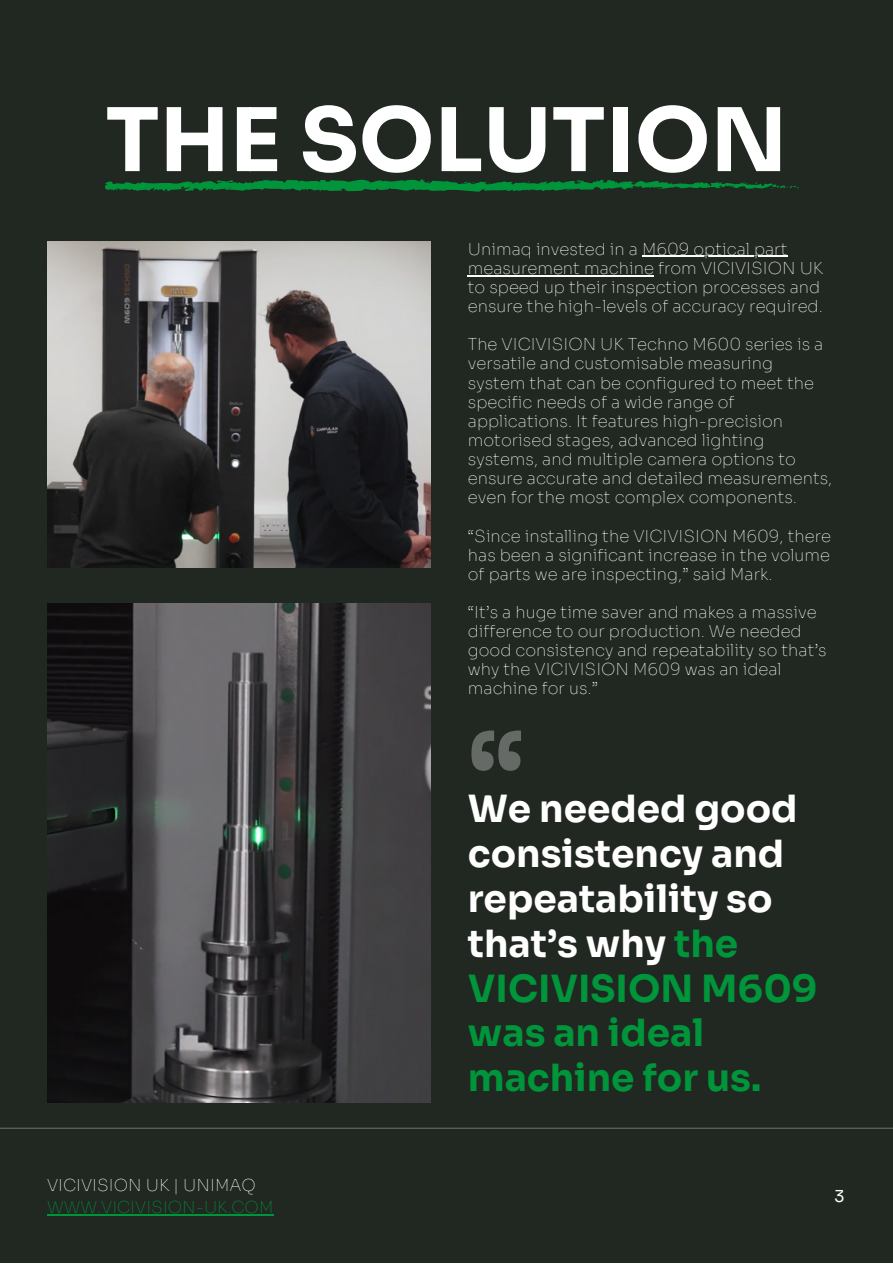
<style>
.page{position:relative;width:893px;height:1264px;background:#fff}
.page>*{position:absolute;margin:0;border:0;box-sizing:border-box;transform-origin:0 0}
.t1{font:700 114.3px "Sora";color:#666a66}
.t2{font:700 87.6px "Sora";color:#fff}
.t3{font:700 37.5px/45px "Sora";color:#fff}
.t4{font:100 16.5px/19px "Sora";color:#fff}
.t5{font:100 16.5px "Sora";color:#00953b}
.t6{font:16.5px "Sora";color:#fff}
.s1{color:#00953b}
</style>
<div class="page">
<div style="left:0;top:0;width:892px;height:1262px;background:#212721"></div>
<hr style="left:0;top:1127px;width:892px;height:1px;background:#666a66">
<svg style="left:105px;top:179px;width:693px;height:13px"></svg>
<img style="left:47px;top:241px;width:383px;height:326px">
<img style="left:47px;top:604px;width:383px;height:498px">
<hr style="left:642px;top:256px;width:145px;height:1px;background:#fff">
<hr style="left:468px;top:275px;width:186px;height:1px;background:#fff">
<hr style="left:47px;top:1214px;width:226px;height:1px;background:#00953b">
<p class="t2" style="left:105px;top:86px;width:683px">THE SOLUTION</p>
<p class="t4" style="left:468px;top:240px;width:357px">Unimaq invested in a M609 optical part measurement machine from VICIVISION UK to speed up their inspection processes and ensure the high-levels of accuracy required.</p>
<p class="t4" style="left:468px;top:335px;width:366px">The VICIVISION UK Techno M600 series is a versatile and customisable measuring system that can be configured to meet the specific needs of a wide range of applications. It features high-precision motorised stages, advanced lighting systems, and multiple camera options to ensure accurate and detailed measurements, even for the most complex components.</p>
<p class="t4" style="left:468px;top:526px;width:364px;text-align:justify">“Since installing the VICIVISION M609, there has been a significant increase in the volume of parts we are inspecting,” said Mark.</p>
<p class="t4" style="left:468px;top:603px;width:360px">“It’s a huge time saver and makes a massive difference to our production. We needed good consistency and repeatability so that’s why the VICIVISION M609 was an ideal machine for us.”</p>
<p class="t4" style="left:47px;top:1175px;width:210px">VICIVISION UK | UNIMAQ</p>
<p class="t5" style="left:47px;top:1197px;width:228px">WWW.VICIVISION-UK.COM</p>
<p class="t1" style="left:468px;top:704px;width:59px">“</p>
<p class="t3" style="left:468px;top:786px;width:351px">We needed good consistency and repeatability so that’s why <span class="s1">the<br>VICIVISION M609 was an ideal machine for us.</span></p>
<p class="t6" style="left:834px;top:1185px;width:12px">3</p>
</div>
